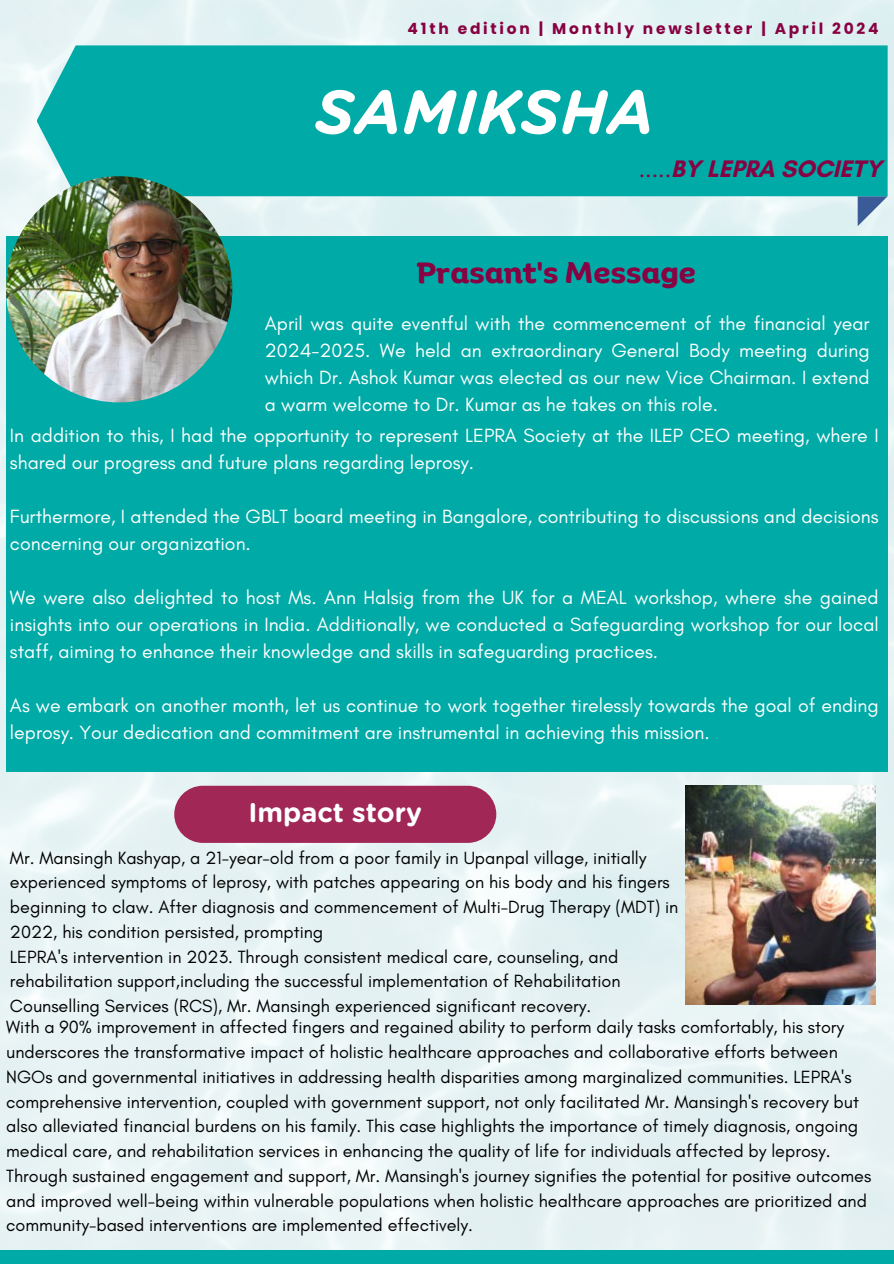
<style>
.page{position:relative;width:894px;height:1264px;background:#fff}
.page>*{position:absolute;margin:0;border:0;box-sizing:border-box;transform-origin:0 0}
.t1{font:italic 700 61.8px "Gotham Rounded";color:#fff}
.t2{font:700 28.5px "Binate Display";color:#880142}
.t3{font:700 27px "Gotham Rounded";color:#fff}
.t4{font:700 24.3px "Glacial Indifference";color:#880142}
.t5{font:19.5px/27px "Glacial Indifference";color:#fff}
.t6{font:18px/24.8px "Glacial Indifference";color:#000}
.t7{font:700 15.45px "Poppins";letter-spacing:.18em;color:#880142}
.s1{font-weight:400}
</style>
<div class="page">
<img style="left:0;top:0;width:893px;height:1250px">
<svg style="left:857px;top:196px;width:30px;height:30px"></svg>
<div style="left:37px;top:45px;width:850px;height:151px;background:#00aaa6"></div>
<div style="left:6px;top:237px;width:880px;height:535px;background:#00aaa6"></div>
<img style="left:6px;top:176px;width:226px;height:226px;border-radius:50%">
<div style="left:0;top:1250px;width:893px;height:13px;background:#00aaa6"></div>
<div style="left:174px;top:785px;width:322px;height:57px;background:#a12757;border-radius:29px"></div>
<img style="left:685px;top:785px;width:190px;height:219px">
<h3 class="t7" style="left:407px;top:18px;width:472px">41th edition | Monthly newsletter | April 2024</h3>
<h5 class="t1" style="left:315px;top:84px;width:340px">SAMIKSHA</h5>
<h5 class="t4" style="left:638px;top:154px;width:244px"><span class="s1">.....</span>BY LEPRA SOCIETY</h5>
<h5 class="t2" style="left:416px;top:245px;width:281px">Prasant's Message</h5>
<h5 class="t5" style="left:265px;top:310px;width:606px;text-align:justify">April was quite eventful with the commencement of the financial year 2024-2025. We held an extraordinary General Body meeting during which Dr. Ashok Kumar was elected as our new Vice Chairman. I extend a warm welcome to Dr. Kumar as he takes on this role.</h5>
<h1 class="t5" style="left:10px;top:422px;width:869px">In addition to this, I had the opportunity to represent LEPRA Society at the ILEP CEO meeting, where I shared our progress and future plans regarding leprosy.</h1>
<h4 class="t5" style="left:10px;top:503px;width:869px">Furthermore, I attended the GBLT board meeting in Bangalore, contributing to discussions and decisions concerning our organization.</h4>
<p class="t5" style="left:10px;top:584px;width:870px;text-align:justify">We were also delighted to host Ms. Ann Halsig from the UK for a MEAL workshop, where she gained insights into our operations in India. Additionally, we conducted a Safeguarding workshop for our local staff, aiming to enhance their knowledge and skills in safeguarding practices.</p>
<h2 class="t5" style="left:10px;top:692px;width:870px">As we embark on another month, let us continue to work together tirelessly towards the goal of ending leprosy. Your dedication and commitment are instrumental in achieving this mission.</h2>
<h5 class="t3" style="left:248px;top:800px;width:175px">Impact story</h5>
<h5 class="t6" style="left:10px;top:845px;width:669px">Mr. Mansingh Kashyap, a 21-year-old from a poor family in Upanpal village, initially experienced symptoms of leprosy, with patches appearing on his body and his fingers beginning to claw. After diagnosis and commencement of Multi-Drug Therapy (MDT) in 2022, his condition persisted, prompting<br>LEPRA's intervention in 2023. Through consistent medical care, counseling, and rehabilitation support,including the successful implementation of Rehabilitation Counselling Services (RCS), Mr. Mansingh experienced significant recovery.</h5>
<p class="t6" style="left:6px;top:1014px;width:866px">With a 90% improvement in affected fingers and regained ability to perform daily tasks comfortably, his story underscores the transformative impact of holistic healthcare approaches and collaborative efforts between NGOs and governmental initiatives in addressing health disparities among marginalized communities. LEPRA's comprehensive intervention, coupled with government support, not only facilitated Mr. Mansingh's recovery but also alleviated financial burdens on his family. This case highlights the importance of timely diagnosis, ongoing medical care, and rehabilitation services in enhancing the quality of life for individuals affected by leprosy.<br>Through sustained engagement and support, Mr. Mansingh's journey signifies the potential for positive outcomes and improved well-being within vulnerable populations when holistic healthcare approaches are prioritized and community-based interventions are implemented effectively.</p>
</div>
